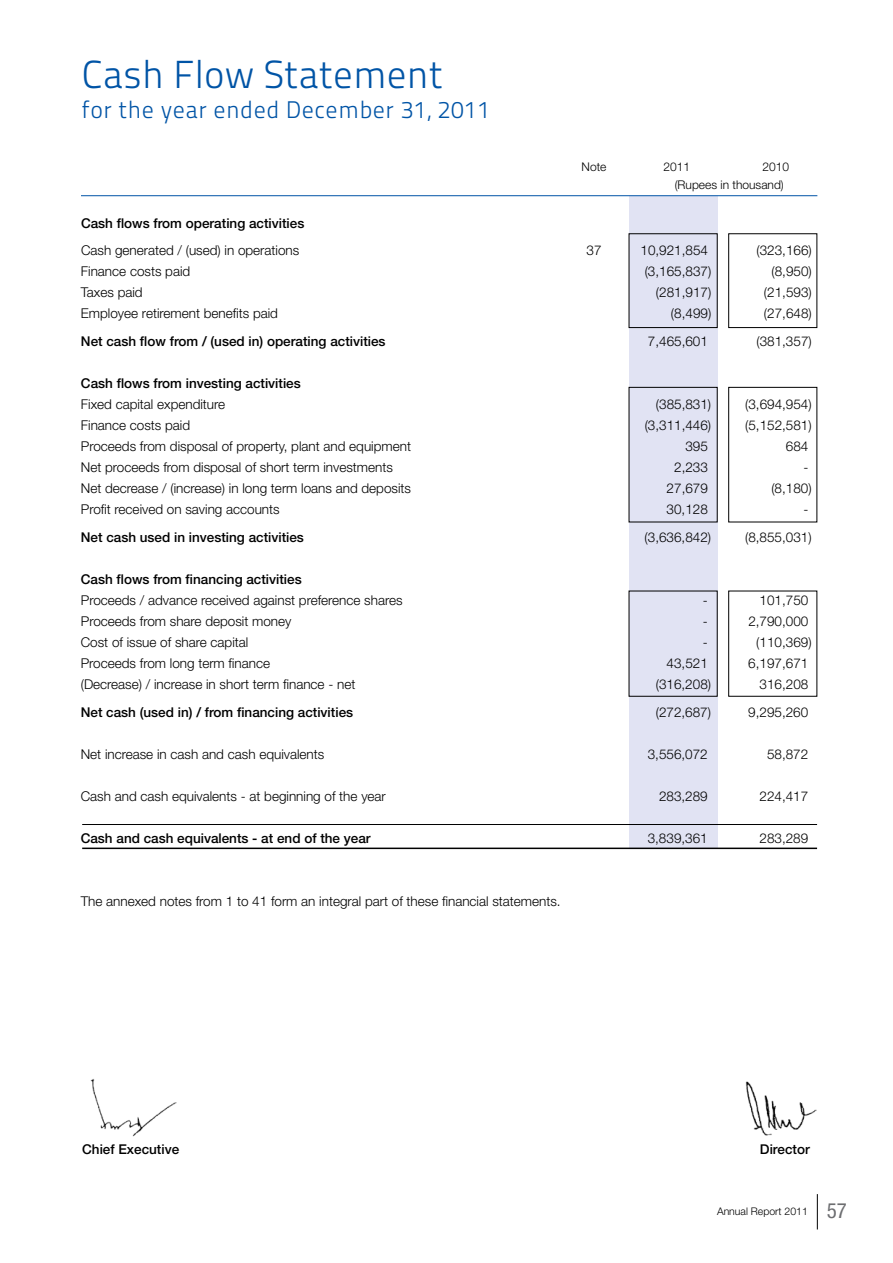
<style>
.page{position:relative;width:893px;height:1263px;background:#fff}
.page>*{position:absolute;margin:0;border:0;box-sizing:border-box;transform-origin:0 0}
.t1{font:39px "Titillium Maps 26 L 250 wt";color:#0054a6}
.t2{font:24px "Titillium Maps 26 L 250 wt";letter-spacing:.02em;color:#0054a6}
.t3{font:300 13.5px/21px "Helvetica Neue LT Std";color:#000}
.t4{font:500 13.5px/27.8px "Helvetica Neue LT Std";color:#000}
.t5{font:300 12px/18px "Helvetica Neue LT Std";color:#000}
.t6{font:300 10.5px "Helvetica Neue LT Std";color:#000}
.s1{font-weight:300}
.s2{font-weight:500}
.s3{font-weight:400;font-stretch:condensed;font-size:21px;color:#6d6e71}
</style>
<div class="page">
<hr style="left:817px;top:1194px;width:1px;height:35px;background:#000">
<div style="left:629px;top:196px;width:88px;height:652px;background:#e1e3f3"></div>
<hr style="left:81px;top:195px;width:736px;height:1px;background:#0054a6">
<hr style="left:82px;top:824px;width:735px;height:1px;background:#000">
<hr style="left:82px;top:847px;width:735px;height:2px;background:#000">
<div style="left:728px;top:234px;width:89px;height:94px;border:1px solid #000"></div>
<div style="left:728px;top:387px;width:89px;height:135px;border:1px solid #000"></div>
<img style="left:745px;top:1081px;width:72px;height:55px">
<img style="left:90px;top:1079px;width:86px;height:58px">
<p class="t1" style="left:82px;top:46px;width:363px">Cash Flow Statement</p>
<p class="t2" style="left:82px;top:92px;width:410px">for the year ended December 31, 2011</p>
<p class="t4" style="left:81px;top:209px;width:225px">Cash flows from operating activities<br><span class="s1">Cash generated / (used) in operations</span></p>
<p class="t5" style="left:582px;top:157px;width:26px">Note</p>
<p class="t5" style="left:663px;top:157px;width:28px">2011</p>
<p class="t5" style="left:675px;top:157px;width:116px;text-indent:88px">2010 (Rupees in thousand)</p>
<p class="t3" style="left:586px;top:240px;width:17px">37</p>
<p class="t3" style="left:640px;top:240px;width:69px">10,921,854</p>
<p class="t3" style="left:756px;top:240px;width:57px">(323,166)</p>
<p class="t3" style="left:81px;top:261px;width:111px">Finance costs paid</p>
<p class="t3" style="left:645px;top:261px;width:68px">(3,165,837)</p>
<p class="t3" style="left:771px;top:261px;width:42px">(8,950)</p>
<p class="t3" style="left:81px;top:282px;width:63px">Taxes paid</p>
<p class="t3" style="left:656px;top:282px;width:57px">(281,917)</p>
<p class="t3" style="left:764px;top:282px;width:49px">(21,593)</p>
<p class="t3" style="left:81px;top:303px;width:199px">Employee retirement benefits paid</p>
<p class="t3" style="left:671px;top:303px;width:42px">(8,499)</p>
<p class="t3" style="left:764px;top:303px;width:49px">(27,648)</p>
<p class="t4" style="left:81px;top:327px;width:306px">Net cash flow from / (used in) operating activities</p>
<p class="t3" style="left:648px;top:331px;width:62px">7,465,601</p>
<p class="t3" style="left:756px;top:331px;width:57px">(381,357)</p>
<p class="t4" style="left:81px;top:373px;width:221px;line-height:21px">Cash flows from investing activities<br><span class="s1">Fixed capital expenditure</span></p>
<p class="t3" style="left:656px;top:394px;width:57px">(385,831)</p>
<p class="t3" style="left:745px;top:394px;width:68px">(3,694,954)</p>
<p class="t3" style="left:81px;top:415px;width:111px">Finance costs paid</p>
<p class="t3" style="left:645px;top:415px;width:68px">(3,311,446)</p>
<p class="t3" style="left:745px;top:415px;width:68px">(5,152,581)</p>
<p class="t3" style="left:81px;top:436px;width:332px">Proceeds from disposal of property, plant and equipment</p>
<p class="t3" style="left:685px;top:436px;width:24px">395</p>
<p class="t3" style="left:786px;top:436px;width:24px">684</p>
<p class="t3" style="left:81px;top:457px;width:314px">Net proceeds from disposal of short term investments</p>
<p class="t3" style="left:674px;top:457px;width:35px">2,233</p>
<p class="t3" style="left:803px;top:457px;width:6px">-</p>
<p class="t3" style="left:81px;top:478px;width:332px">Net decrease / (increase) in long term loans and deposits</p>
<p class="t3" style="left:667px;top:478px;width:43px">27,679</p>
<p class="t3" style="left:771px;top:478px;width:42px">(8,180)</p>
<p class="t3" style="left:81px;top:499px;width:200px">Profit received on saving accounts</p>
<p class="t3" style="left:667px;top:499px;width:43px">30,128</p>
<p class="t3" style="left:803px;top:499px;width:6px">-</p>
<p class="t4" style="left:81px;top:523px;width:225px">Net cash used in investing activities</p>
<p class="t3" style="left:645px;top:526px;width:68px">(3,636,842)</p>
<p class="t3" style="left:745px;top:526px;width:68px">(8,855,031)</p>
<p class="t3" style="left:81px;top:568px;width:323px"><span class="s2">Cash flows from financing activities<br></span>Proceeds / advance received against preference shares</p>
<p class="t3" style="left:703px;top:589px;width:6px">-</p>
<p class="t3" style="left:760px;top:589px;width:50px">101,750</p>
<p class="t3" style="left:81px;top:610px;width:212px">Proceeds from share deposit money</p>
<p class="t3" style="left:703px;top:610px;width:6px">-</p>
<p class="t3" style="left:748px;top:610px;width:62px">2,790,000</p>
<p class="t3" style="left:81px;top:631px;width:169px">Cost of issue of share capital</p>
<p class="t3" style="left:703px;top:631px;width:6px">-</p>
<p class="t3" style="left:756px;top:631px;width:57px">(110,369)</p>
<p class="t3" style="left:81px;top:652px;width:191px">Proceeds from long term finance</p>
<p class="t3" style="left:667px;top:652px;width:43px">43,521</p>
<p class="t3" style="left:748px;top:652px;width:62px">6,197,671</p>
<p class="t3" style="left:81px;top:673px;width:276px">(Decrease) / increase in short term finance - net</p>
<p class="t3" style="left:656px;top:673px;width:57px">(316,208)</p>
<p class="t3" style="left:759px;top:673px;width:50px">316,208</p>
<p class="t4" style="left:81px;top:698px;width:274px">Net cash (used in) / from financing activities</p>
<p class="t3" style="left:656px;top:701px;width:57px">(272,687)</p>
<p class="t3" style="left:748px;top:701px;width:62px">9,295,260</p>
<p class="t3" style="left:81px;top:743px;width:245px">Net increase in cash and cash equivalents</p>
<p class="t3" style="left:648px;top:743px;width:62px">3,556,072</p>
<p class="t3" style="left:767px;top:743px;width:43px">58,872</p>
<p class="t3" style="left:81px;top:785px;width:307px">Cash and cash equivalents - at beginning of the year</p>
<p class="t3" style="left:659px;top:785px;width:50px">283,289</p>
<p class="t3" style="left:759px;top:785px;width:50px">224,417</p>
<p class="t4" style="left:81px;top:824px;width:291px">Cash and cash equivalents - at end of the year</p>
<p class="t3" style="left:648px;top:827px;width:62px">3,839,361</p>
<p class="t3" style="left:759px;top:827px;width:50px">283,289</p>
<p class="t3" style="left:81px;top:890px;width:481px">The annexed notes from 1 to 41 form an integral part of these financial statements.</p>
<p class="t4" style="left:82px;top:1135px;width:99px">Chief Executive</p>
<p class="t4" style="left:760px;top:1135px;width:51px">Director</p>
<p class="t6" style="left:717px;top:1205px;width:131px">Annual Report 2011 <span class="s3">57</span></p>
</div>
